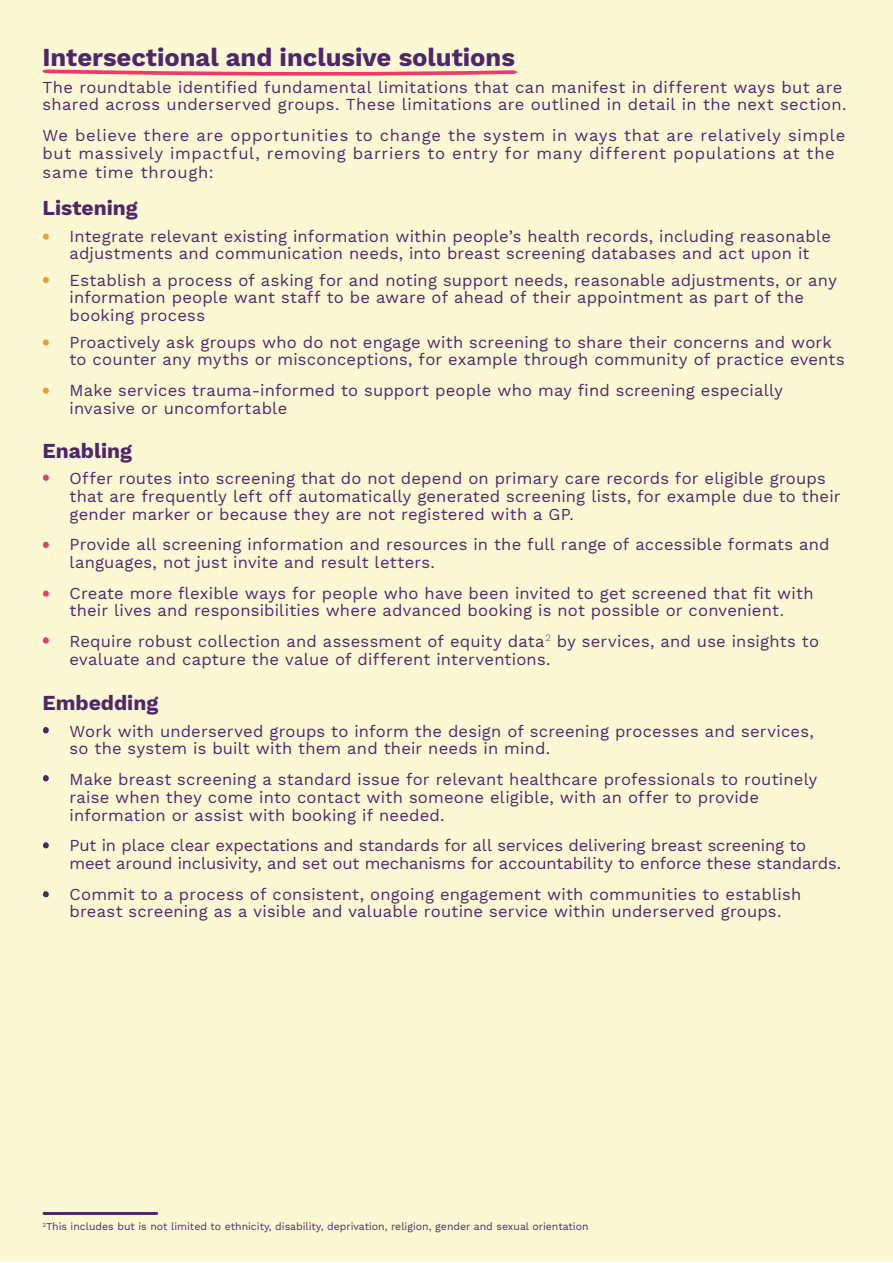
<style>
.page{position:relative;width:893px;height:1263px;background:#fff}
.page>*{position:absolute;margin:0;border:0;box-sizing:border-box;transform-origin:0 0}
.t1{font:700 25.5px "Work Sans";color:#4f266a}
.t2{font:700 21px "Work Sans";color:#4f266a}
.t3{font:16.5px/17.9px "Work Sans";letter-spacing:.01em;color:#4f266a}
.t4{font:16.5px/17.9px "Work Sans";letter-spacing:.04em;color:#4f266a}
.t5{font:16.5px/17.9px "Work Sans";letter-spacing:-.01em;color:#4f266a}
.t6{font:10.5px "Work Sans";color:#4f266a}
</style>
<div class="page">
<div style="left:1px;top:1px;width:892px;height:1261px;background:#fdf8d4"></div>
<svg style="left:43px;top:233px;width:6px;height:7px"></svg>
<svg style="left:43px;top:277px;width:6px;height:6px"></svg>
<svg style="left:43px;top:339px;width:6px;height:7px"></svg>
<svg style="left:43px;top:387px;width:6px;height:7px"></svg>
<svg style="left:43px;top:474px;width:6px;height:7px"></svg>
<svg style="left:43px;top:541px;width:6px;height:7px"></svg>
<svg style="left:43px;top:590px;width:6px;height:7px"></svg>
<svg style="left:43px;top:637px;width:6px;height:6px"></svg>
<svg style="left:43px;top:727px;width:6px;height:6px"></svg>
<svg style="left:43px;top:775px;width:6px;height:6px"></svg>
<svg style="left:43px;top:842px;width:6px;height:6px"></svg>
<svg style="left:43px;top:891px;width:6px;height:6px"></svg>
<svg style="left:42px;top:69px;width:475px;height:7px"></svg>
<hr style="left:44px;top:1212px;width:113px;height:3px;background:#4f266a">
<h1 class="t1" style="left:43px;top:43px;width:474px">Intersectional and inclusive solutions</h1>
<p class="t3" style="left:43px;top:79px;width:806px">The roundtable identified fundamental limitations that can manifest in different ways but are shared across underserved groups. These limitations are outlined in detail in the next section.</p>
<p class="t4" style="left:43px;top:127px;width:804px">We believe there are opportunities to change the system in ways that are relatively simple but massively impactful, removing barriers to entry for many different populations at the</p>
<p class="t4" style="left:43px;top:164px;width:173px">same time through:</p>
<p class="t2" style="left:43px;top:196px;width:97px">Listening</p>
<p class="t3" style="left:43px;top:228px;width:790px;text-align:center">• Integrate relevant existing information within people’s health records, including reasonable adjustments and communication needs, into breast screening databases and act upon it</p>
<p class="t3" style="left:70px;top:272px;width:769px;text-indent:-27px">• Establish a process of asking for and noting support needs, reasonable adjustments, or any information people want staff to be aware of ahead of their appointment as part of the booking process</p>
<p class="t3" style="left:70px;top:334px;width:777px;text-indent:-27px">• Proactively ask groups who do not engage with screening to share their concerns and work to counter any myths or misconceptions, for example through community of practice events</p>
<p class="t3" style="left:70px;top:382px;width:715px;text-indent:-27px">• Make services trauma-informed to support people who may find screening especially invasive or uncomfortable</p>
<p class="t2" style="left:43px;top:438px;width:91px">Enabling</p>
<p class="t3" style="left:70px;top:470px;width:773px;text-indent:-27px">• Offer routes into screening that do not depend on primary care records for eligible groups that are frequently left off automatically generated screening lists, for example due to their gender marker or because they are not registered with a GP.</p>
<p class="t3" style="left:70px;top:536px;width:762px;text-indent:-27px">• Provide all screening information and resources in the full range of accessible formats and languages, not just invite and result letters.</p>
<p class="t3" style="left:43px;top:585px;width:772px;text-align:center">• Create more flexible ways for people who have been invited to get screened that fit with their lives and responsibilities where advanced booking is not possible or convenient.</p>
<p class="t3" style="left:70px;top:633px;width:751px;text-indent:-27px">• Require robust collection and assessment of equity data<sup>2</sup> by services, and use insights to evaluate and capture the value of different interventions.</p>
<p class="t2" style="left:43px;top:691px;width:117px">Embedding</p>
<p class="t3" style="left:70px;top:723px;width:746px;text-indent:-27px">• Work with underserved groups to inform the design of screening processes and services, so the system is built with them and their needs in mind.</p>
<p class="t3" style="left:70px;top:771px;width:749px;text-indent:-27px">• Make breast screening a standard issue for relevant healthcare professionals to routinely raise when they come into contact with someone eligible, with an offer to provide information or assist with booking if needed.</p>
<p class="t5" style="left:70px;top:837px;width:773px;text-indent:-27px">• Put in place clear expectations and standards for all services delivering breast screening to meet around inclusivity, and set out mechanisms for accountability to enforce these standards.</p>
<p class="t3" style="left:43px;top:886px;width:760px;text-align:center">• Commit to a process of consistent, ongoing engagement with communities to establish breast screening as a visible and valuable routine service within underserved groups.</p>
<p class="t6" style="left:43px;top:1220px;width:548px"><sup>2</sup>This includes but is not limited to ethnicity, disability, deprivation, religion, gender and sexual orientation</p>
</div>
